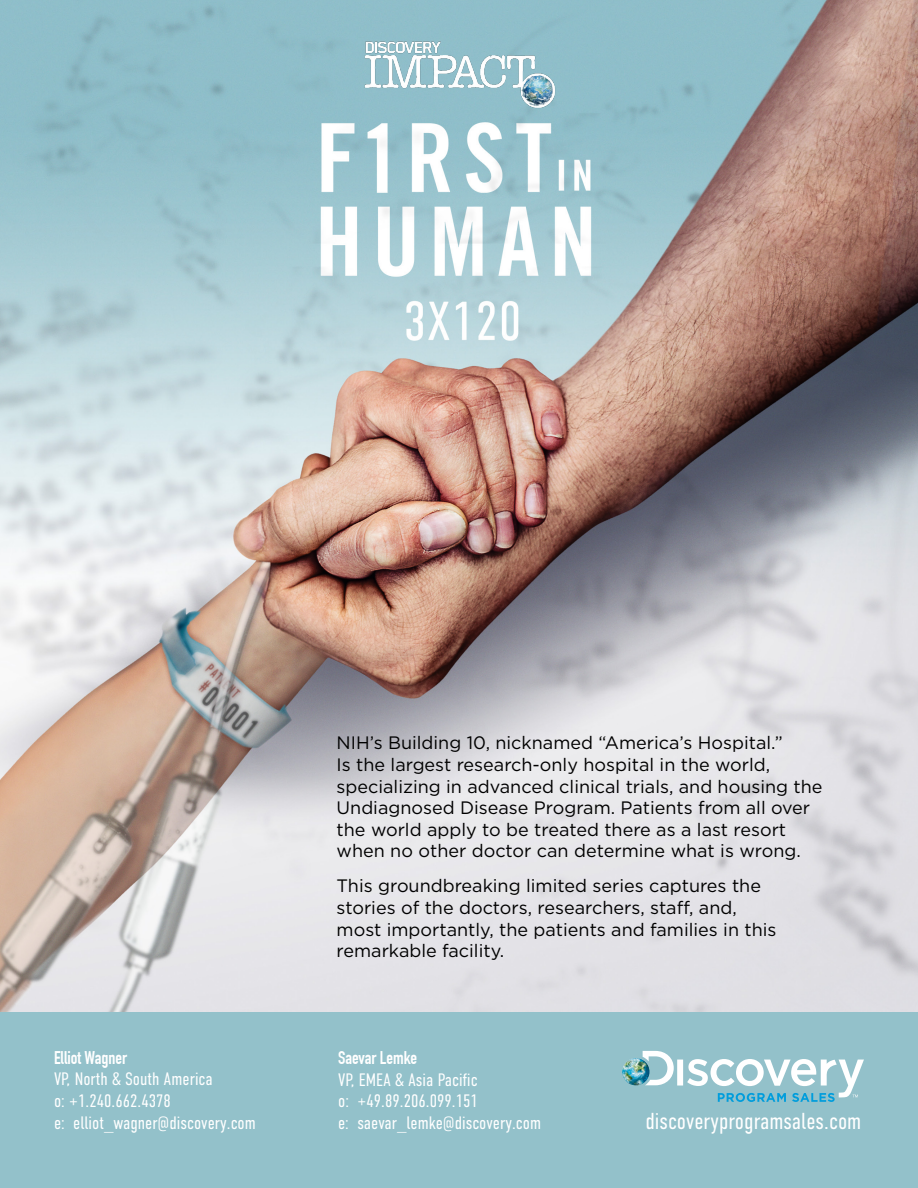
<style>
.page{position:relative;width:918px;height:1188px;background:#fff}
.page>*{position:absolute;margin:0;border:0;box-sizing:border-box;transform-origin:0 0}
.t1{font:300 23.1px "DIN Condensed";color:#fff}
.t2{font:18px/21.6px "Gotham";color:#000}
.t3{font:300 18px/21.6px "DIN Condensed";color:#fff}
.t4{font:700 18px "DIN Condensed";color:#fff}
</style>
<div class="page">
<img style="left:0;top:0;width:918px;height:1012px">
<img style="left:363px;top:41px;width:192px;height:68px">
<div style="left:0;top:1012px;width:918px;height:176px;background:#93c1ca"></div>
<img style="left:622px;top:1058px;width:28px;height:27px;border-radius:14px">
<svg style="left:643px;top:1051px;width:221px;height:51px"></svg>
<p class="t4" style="left:54px;top:1047px;width:75px">Elliot Wagner</p>
<p class="t3" style="left:54px;top:1068px;width:203px">VP, North &amp; South America<br>o: +1.240.662.4378<br>e: elliot_wagner@discovery.com</p>
<p class="t2" style="left:337px;top:732px;width:487px">NIH’s Building 10, nicknamed “America’s Hospital.”<br>Is the largest research-only hospital in the world, specializing in advanced clinical trials, and housing the Undiagnosed Disease Program. Patients from all over the world apply to be treated there as a last resort when no other doctor can determine what is wrong.</p>
<p class="t2" style="left:337px;top:875px;width:441px">This groundbreaking limited series captures the stories of the doctors, researchers, staff, and, most importantly, the patients and families in this remarkable facility.</p>
<p class="t4" style="left:338px;top:1047px;width:81px">Saevar Lemke</p>
<p class="t3" style="left:338px;top:1069px;width:205px">VP, EMEA &amp; Asia Pacific<br>o: +49.89.206.099.151<br>e: saevar_lemke@discovery.com</p>
<p class="t1" style="left:645px;top:1108px;width:217px">discoveryprogramsales.com</p>
</div>
